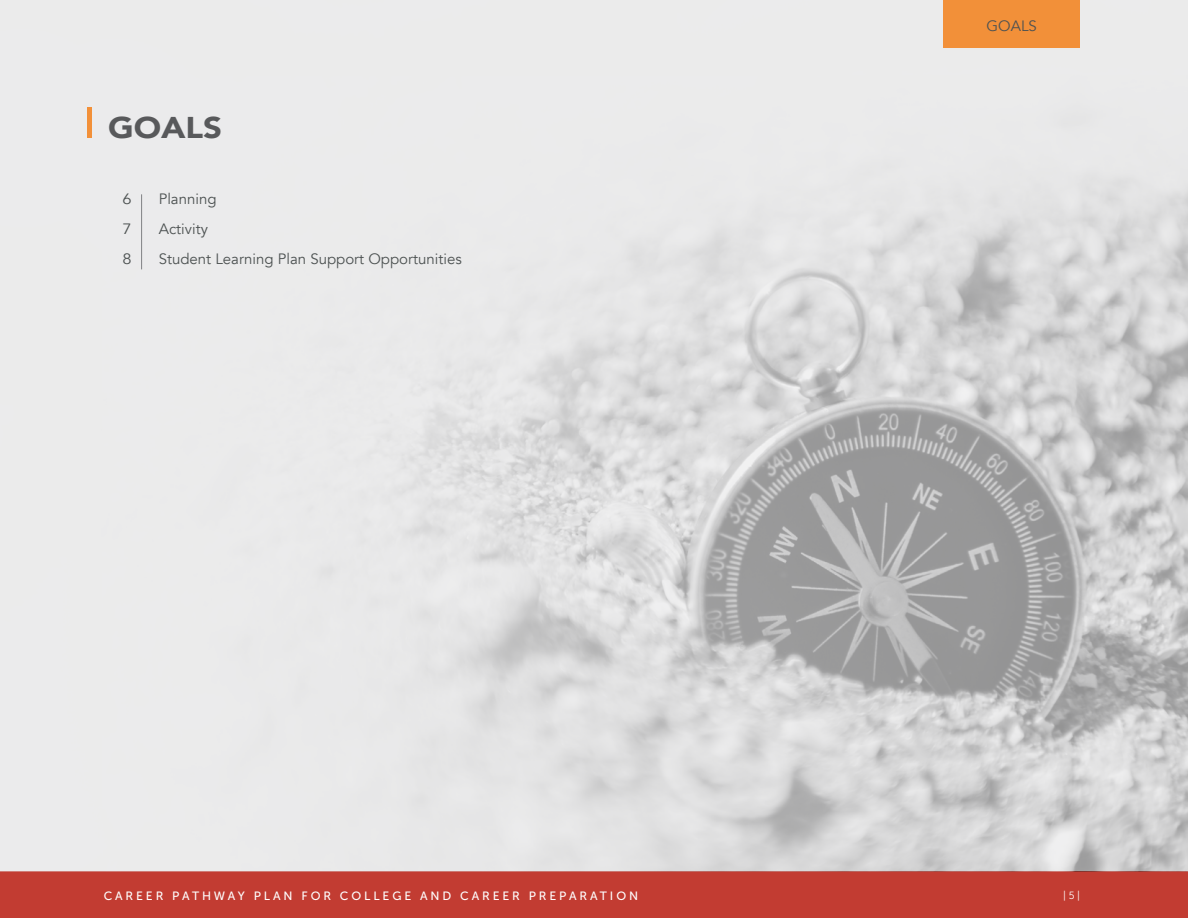
<style>
.page{position:relative;width:1188px;height:918px;background:#c23c32}
.page>*{position:absolute;margin:0;border:0;box-sizing:border-box;transform-origin:0 0}
.t1{font:900 30px "Avenir";color:#58595b;scale:1.1 1}
.t2{font:15px "Avenir";color:#4d5252}
.t3{font:15px "Avenir";color:#4d5252;scale:1.1 1}
.t4{font:12px "Museo Sans 500";letter-spacing:.24em;color:#fff}
.t5{font:10.5px "Museo Sans 300";color:#fff}
</style>
<div class="page">
<img style="left:0;top:0;width:1188px;height:872px">
<hr style="left:88px;top:107px;width:4px;height:31px;background:#f29039">
<div style="left:943px;top:0;width:137px;height:48px;background:#f29039"></div>
<hr style="left:141px;top:194px;width:1px;height:75px;background:#808285">
<p class="t1" style="left:108px;top:102px;width:105px">GOALS</p>
<p class="t3" style="left:123px;top:190px;width:10px">6</p>
<p class="t3" style="left:123px;top:220px;width:10px">7</p>
<p class="t3" style="left:123px;top:250px;width:10px">8</p>
<p class="t2" style="left:159px;top:190px;width:59px">Planning</p>
<p class="t2" style="left:159px;top:220px;width:51px">Activity</p>
<p class="t2" style="left:159px;top:250px;width:304px">Student Learning Plan Support Opportunities</p>
<p class="t2" style="left:987px;top:17px;width:52px">GOALS</p>
<p class="t4" style="left:104px;top:889px;width:536px">CAREER PATHWAY PLAN FOR COLLEGE AND CAREER PREPARATION</p>
<p class="t5" style="left:1063px;top:890px;width:18px">|5|</p>
</div>
